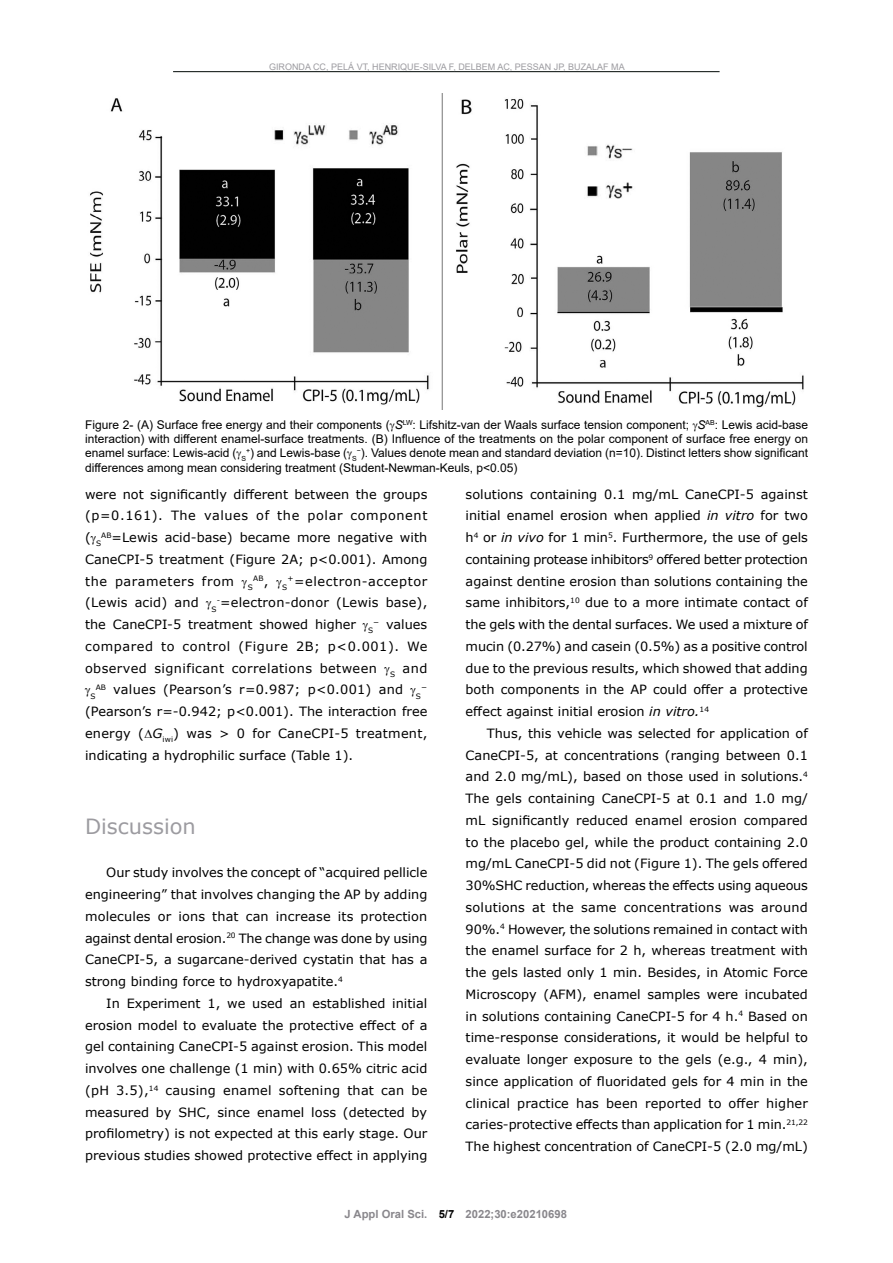
<style>
.page{position:relative;width:893px;height:1263px;background:#fff}
.page>*{position:absolute;margin:0;border:0;box-sizing:border-box;transform-origin:0 0}
.t1{font:21px "Verdana";color:#9c9ba0}
.t2{font:12.75px/21.8px "Verdana";color:#000;text-align:justify}
.t3{font:12.75px "Verdana";letter-spacing:.02em;color:#000}
.t4{font:12px/14.4px "Arial";color:#000;text-align:justify}
.t5{font:700 11.25px "Arial";color:#89878c}
.t6{font:9px "Arial";color:#9c9ba0}
.t7{font:7.35px "Verdana";color:#000}
.s1{font-style:italic}
.s2{font-size:12.75px}
.s3{color:#000}
</style>
<div class="page">
<hr style="left:173px;top:71px;width:547px;height:1px;background:#000805">
<img style="left:90px;top:94px;width:714px;height:316px">
<p class="t6" style="left:269px;top:60px;width:357px">GIRONDA CC, PELÁ VT, HENRIQUE-SILVA F, DELBEM AC, PESSAN JP, BUZALAF MA</p>
<p class="t4" style="left:85px;top:417px;width:724px">Figure 2- (A) Surface free energy and their components ( <span class="s1">S</span><sup>LW</sup>: Lifshitz-van der Waals surface tension component; <span class="s1">S</span><sup>AB</sup>: Lewis acid-base interaction) with different enamel-surface treatments. (B) Influence of the treatments on the polar component of surface free energy on enamel surface: Lewis-acid ( <sub>S</sub><sup>+</sup>) and Lewis-base ( <sub>S</sub><sup>−</sup>). Values denote mean and standard deviation (n=10). Distinct letters show significant differences among mean considering treatment (Student-Newman-Keuls, p&lt;0.05)</p>
<p class="t2" style="left:85px;top:483px;width:344px">were not significantly different between the groups (p=0.161). The values of the polar component ( <sub>S</sub><sup>AB</sup>=Lewis acid-base) became more negative with CaneCPI-5 treatment (Figure 2A; p&lt;0.001). Among the parameters from <sub>S</sub></p>
<p class="t2" style="left:85px;top:570px;width:344px;text-indent:203px"><sup>+</sup>=electron-acceptor (Lewis acid) and <sub>S</sub><sup>-</sup>=electron-donor (Lewis base), the CaneCPI-5 treatment showed higher <sub>S</sub><sup>−</sup> values compared to control (Figure 2B; p&lt;0.001). We observed significant correlations between <sub>S</sub> and</p>
<p class="t7" style="left:91px;top:691px;width:7px">S</p>
<p class="t3" style="left:96px;top:681px;width:327px"><sup>AB</sup> values (Pearson’s r=0.987; p&lt;0.001) and <sub>S</sub></p>
<p class="t7" style="left:421px;top:682px;width:8px">−</p>
<p class="t2" style="left:85px;top:700px;width:344px">(Pearson’s r=-0.942; p&lt;0.001). The interaction free energy ( <span class="s1">G</span><sub>iwi</sub>) was &gt; 0 for CaneCPI-5 treatment, indicating a hydrophilic surface (Table 1).</p>
<p class="t7" style="left:253px;top:574px;width:36px">AB<span class="s2">,</span> S</p>
<h1 class="t1" style="left:85px;top:812px;width:112px">Discussion</h1>
<p class="t2" style="left:85px;top:862px;width:344px;text-indent:21px">Our study involves the concept of “acquired pellicle engineering” that involves changing the AP by adding molecules or ions that can increase its protection against dental erosion.<sup>20</sup> The change was done by using CaneCPI-5, a sugarcane-derived cystatin that has a strong binding force to hydroxyapatite.<sup>4</sup></p>
<p class="t2" style="left:85px;top:992px;width:344px;text-indent:21px">In Experiment 1, we used an established initial erosion model to evaluate the protective effect of a gel containing CaneCPI-5 against erosion. This model involves one challenge (1 min) with 0.65% citric acid (pH 3.5),<sup>14</sup> causing enamel softening that can be measured by SHC, since enamel loss (detected by profilometry) is not expected at this early stage. Our previous studies showed protective effect in applying</p>
<p class="t2" style="left:466px;top:483px;width:344px">solutions containing 0.1 mg/mL CaneCPI-5 against initial enamel erosion when applied <span class="s1">in vitro</span> for two h<sup>4</sup> or <span class="s1">in vivo</span> for 1 min<sup>5</sup>. Furthermore, the use of gels containing protease inhibitors<sup>9</sup> offered better protection against dentine erosion than solutions containing the same inhibitors,<sup>10</sup> due to a more intimate contact of the gels with the dental surfaces. We used a mixture of mucin (0.27%) and casein (0.5%) as a positive control due to the previous results, which showed that adding both components in the AP could offer a protective effect against initial erosion <span class="s1">in vitro.</span><sup>14</sup></p>
<p class="t2" style="left:466px;top:722px;width:344px;text-indent:21px">Thus, this vehicle was selected for application of CaneCPI-5, at concentrations (ranging between 0.1 and 2.0 mg/mL), based on those used in solutions.<sup>4<br></sup>The gels containing CaneCPI-5 at 0.1 and 1.0 mg/ mL significantly reduced enamel erosion compared to the placebo gel, while the product containing 2.0 mg/mL CaneCPI-5 did not (Figure 1). The gels offered 30%SHC reduction, whereas the effects using aqueous solutions at the same concentrations was around 90%.<sup>4</sup> However, the solutions remained in contact with the enamel surface for 2 h, whereas treatment with the gels lasted only 1 min. Besides, in Atomic Force Microscopy (AFM), enamel samples were incubated in solutions containing CaneCPI-5 for 4 h.<sup>4</sup> Based on time-response considerations, it would be helpful to evaluate longer exposure to the gels (e.g., 4 min), since application of fluoridated gels for 4 min in the clinical practice has been reported to offer higher caries-protective effects than application for 1 min.<sup>21,22<br></sup>The highest concentration of CaneCPI-5 (2.0 mg/mL)</p>
<p class="t5" style="left:345px;top:1206px;width:224px">J Appl Oral Sci. <span class="s3">5/7</span> 2022;30:e20210698</p>
</div>
